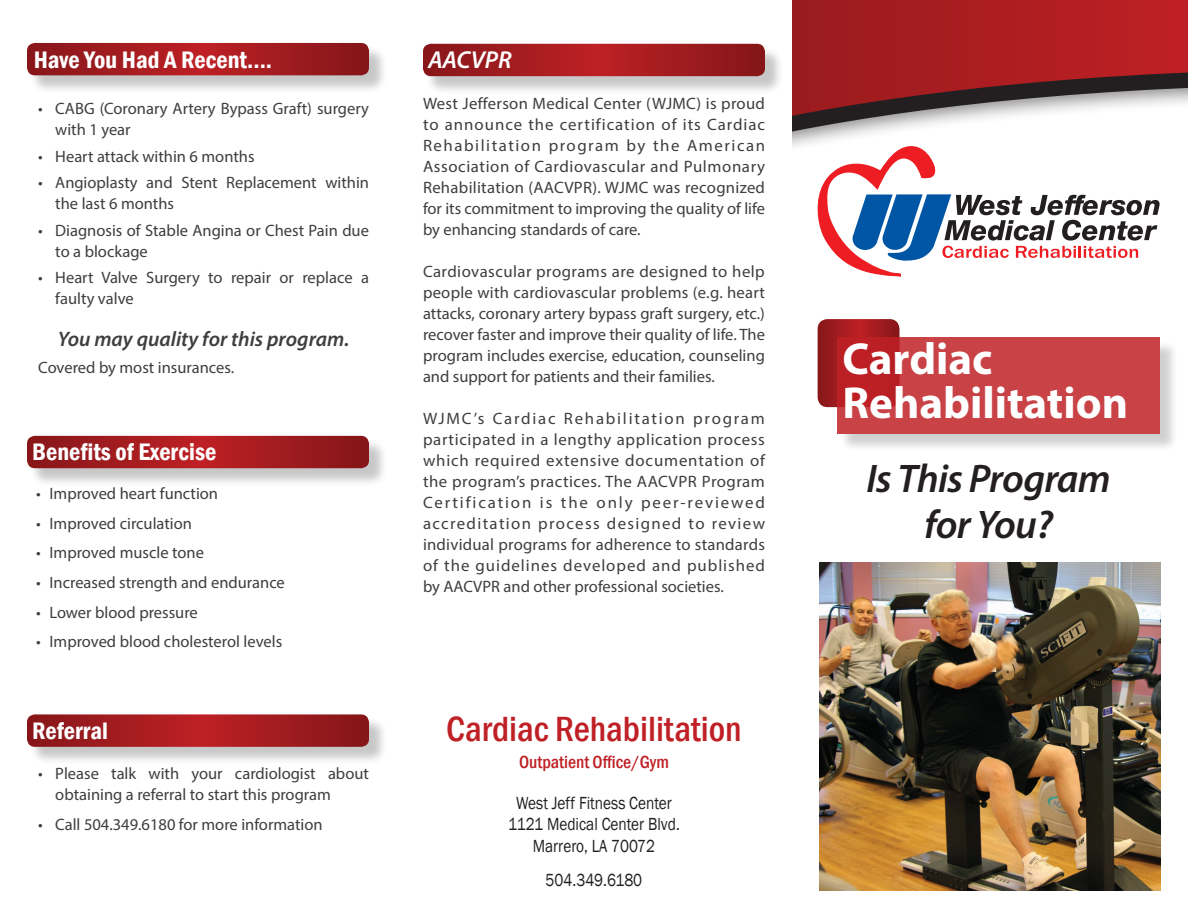
<style>
.page{position:relative;width:1188px;height:918px;background:#fff}
.page>*{position:absolute;margin:0;border:0;box-sizing:border-box;transform-origin:0 0}
.t1{font:700 45px/44.2px "Myriad Pro";color:#fff}
.t2{font:italic 600 40.05px/46.5px "Myriad Pro";letter-spacing:-.02em;color:#231f20;text-align:center}
.t3{font:500 condensed 36px "Franklin Gothic";color:#bf2025}
.t4{font:600 condensed 24.6px "Franklin Gothic";color:#fff}
.t5{font:italic 600 24.6px "Myriad Pro";color:#fff}
.Bullet_Point_List{font:italic 600 21px "Myriad Pro";color:#3e3e3f}
.t6{font:18px "Franklin Gothic";color:#231f20;scale:.85 1}
.t7{font:500 condensed 18px "Franklin Gothic";color:#bf2025}
.Body_Copy-No_Hypens{font:16.5px/21px "Myriad Pro";color:#3e3e3f;text-align:justify}
.Bullet_Point_List-2{font:16.5px/21px "Myriad Pro";color:#3e3e3f}
</style>
<div class="page">
<svg style="left:792px;top:0;width:396px;height:147px"></svg>
<svg style="left:818px;top:319px;width:82px;height:88px;background:#9d1f23"></svg>
<div style="left:839px;top:340px;width:339px;height:113px;background:#231f20;opacity:.25"></div>
<svg style="left:837px;top:338px;width:323px;height:96px;background:#c63d41"></svg>
<svg style="left:818px;top:146px;width:342px;height:130px"></svg>
<div style="left:29px;top:717px;width:359px;height:48px;background:#231f20;opacity:.25"></div>
<svg style="left:27px;top:714px;width:342px;height:33px;background:#a22023"></svg>
<div style="left:29px;top:438px;width:359px;height:49px;background:#231f20;opacity:.25"></div>
<svg style="left:27px;top:436px;width:342px;height:32px;background:#a11c1f"></svg>
<div style="left:29px;top:45px;width:359px;height:49px;background:#231f20;opacity:.25"></div>
<svg style="left:27px;top:43px;width:342px;height:32px;background:#a11c1f"></svg>
<div style="left:425px;top:46px;width:359px;height:49px;background:#231f20;opacity:.25"></div>
<svg style="left:423px;top:44px;width:342px;height:32px;background:#a11c1f"></svg>
<img style="left:819px;top:563px;width:342px;height:328px">
<p class="t4" style="left:34px;top:43px;width:240px">Have You Had A Recent....</p>
<p class="Bullet_Point_List-2" style="left:55px;top:98px;width:315px;text-indent:-17px">• CABG (Coronary Artery Bypass Graft) surgery with 1 year</p>
<p class="Bullet_Point_List-2" style="left:38px;top:145px;width:218px">• Heart attack within 6 months</p>
<p class="Bullet_Point_List-2" style="left:55px;top:172px;width:315px;text-indent:-17px">• Angioplasty and Stent Replacement within the last 6 months</p>
<p class="Bullet_Point_List-2" style="left:55px;top:219px;width:315px;text-indent:-17px">• Diagnosis of Stable Angina or Chest Pain due to a blockage</p>
<p class="Bullet_Point_List-2" style="left:55px;top:267px;width:315px;text-indent:-17px">• Heart Valve Surgery to repair or replace a faulty valve</p>
<p class="Bullet_Point_List" style="left:58px;top:326px;width:293px">You may quality for this program.</p>
<p class="Bullet_Point_List-2" style="left:38px;top:356px;width:197px">Covered by most insurances.</p>
<p class="t4" style="left:32px;top:435px;width:186px">Benefits of Exercise</p>
<p class="Bullet_Point_List-2" style="left:36px;top:483px;width:184px">• Improved heart function</p>
<p class="Bullet_Point_List-2" style="left:36px;top:512px;width:158px">• Improved circulation</p>
<p class="Bullet_Point_List-2" style="left:36px;top:542px;width:170px">• Improved muscle tone</p>
<p class="Bullet_Point_List-2" style="left:36px;top:572px;width:250px">• Increased strength and endurance</p>
<p class="Bullet_Point_List-2" style="left:36px;top:601px;width:163px">• Lower blood pressure</p>
<p class="Bullet_Point_List-2" style="left:36px;top:631px;width:248px">• Improved blood cholesterol levels</p>
<p class="t4" style="left:32px;top:714px;width:77px">Referral</p>
<p class="Bullet_Point_List-2" style="left:55px;top:763px;width:315px;text-indent:-17px">• Please talk with your cardiologist about obtaining a referral to start this program</p>
<p class="Bullet_Point_List-2" style="left:38px;top:813px;width:286px">• Call 504.349.6180 for more information</p>
<p class="t5" style="left:428px;top:44px;width:85px">AACVPR</p>
<p class="Body_Copy-No_Hypens" style="left:423px;top:93px;width:344px">West Jefferson Medical Center (WJMC) is proud to announce the certification of its Cardiac Rehabilitation program by the American Association of Cardiovascular and Pulmonary Rehabilitation (AACVPR). WJMC was recognized for its commitment to improving the quality of life by enhancing standards of care.</p>
<p class="Body_Copy-No_Hypens" style="left:423px;top:261px;width:344px">Cardiovascular programs are designed to help people with cardiovascular problems (e.g. heart attacks, coronary artery bypass graft surgery, etc.) recover faster and improve their quality of life. The program includes exercise, education, counseling and support for patients and their families.</p>
<p class="Body_Copy-No_Hypens" style="left:423px;top:408px;width:344px">WJMC’s Cardiac Rehabilitation program participated in a lengthy application process which required extensive documentation of the program’s practices. The AACVPR Program Certification is the only peer-reviewed accreditation process designed to review individual programs for adherence to standards of the guidelines developed and published by AACVPR and other professional societies.</p>
<p class="t3" style="left:446px;top:705px;width:297px">Cardiac Rehabilitation</p>
<p class="t7" style="left:519px;top:750px;width:151px">Outpatient Office/Gym</p>
<p class="t6" style="left:516px;top:792px;width:185px">West Jeff Fitness Center</p>
<p class="t6" style="left:508px;top:813px;width:203px">1121 Medical Center Blvd.</p>
<p class="t6" style="left:533px;top:835px;width:146px">Marrero, LA 70072</p>
<p class="t6" style="left:546px;top:868px;width:115px">504.349.6180</p>
<p class="t1" style="left:843px;top:335px;width:287px">Cardiac<br>Rehabilitation</p>
<p class="t2" style="left:866px;top:454px;width:246px">Is This Program for You?</p>
</div>
